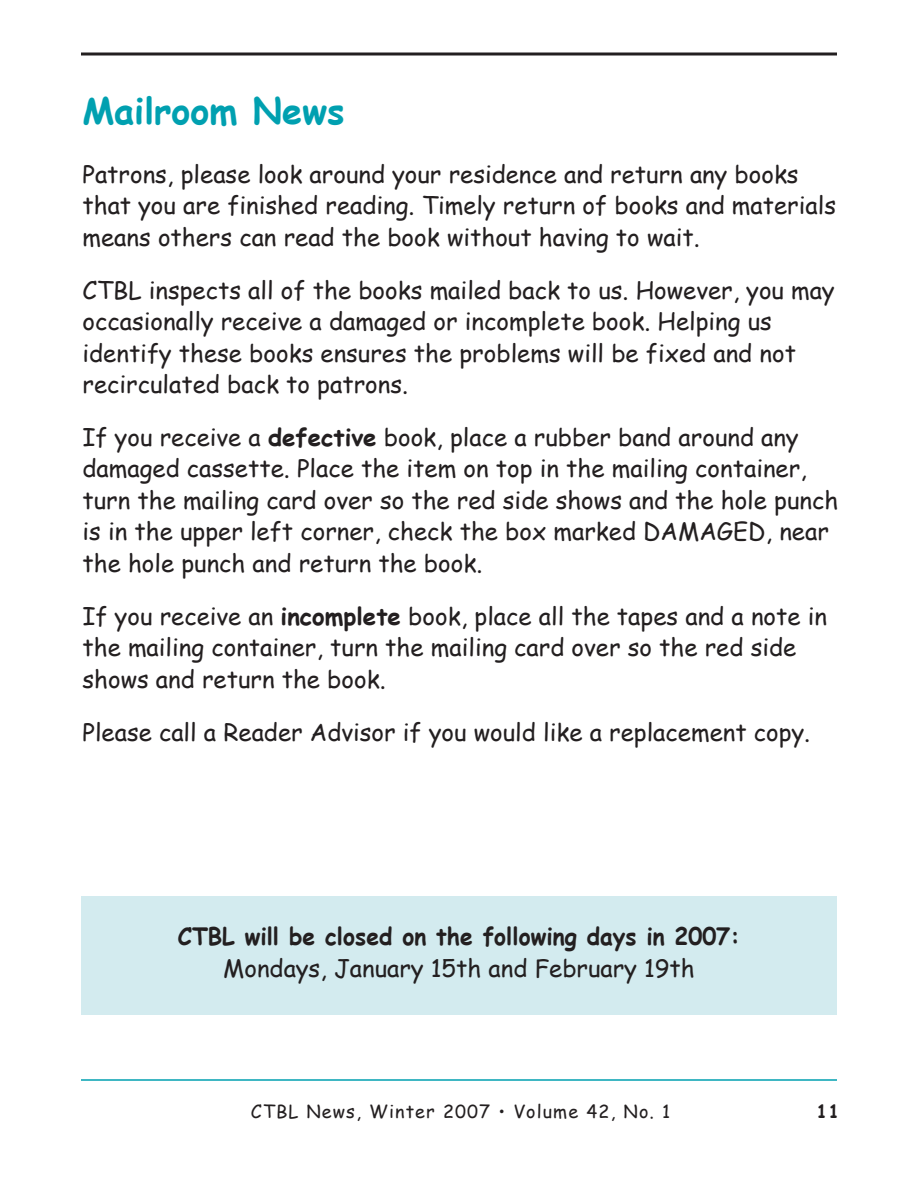
<style>
.page{position:relative;width:918px;height:1188px;background:#fff}
.page>*{position:absolute;margin:0;border:0;box-sizing:border-box;transform-origin:0 0}
.t1{font:700 36px "Comic Sans MS";color:#00a0b0}
.t2{font:24px/31.5px "Comic Sans MS";color:#231f20}
.t3{font:700 24px "Comic Sans MS";color:#231f20;scale:.95 1}
.t4{font:18px "Comic Sans MS";letter-spacing:.06em;color:#231f20}
.t5{font:700 18px "Comic Sans MS";color:#231f20}
.s1{font-weight:700}
</style>
<div class="page">
<hr style="left:81px;top:1079px;width:756px;height:2px;background:#00a0b0">
<svg style="left:81px;top:52px;width:756px;height:4px;background:#595657"></svg>
<div style="left:81px;top:897px;width:756px;height:118px;background:#d3ebef"></div>
<h1 class="t1" style="left:82px;top:84px;width:264px">Mailroom News</h1>
<p class="t2" style="left:82px;top:157px;width:755px">Patrons, please look around your residence and return any books that you are finished reading. Timely return of books and materials means others can read the book without having to wait.</p>
<p class="t2" style="left:82px;top:273px;width:754px">CTBL inspects all of the books mailed back to us. However, you may occasionally receive a damaged or incomplete book. Helping us identify these books ensures the problems will be fixed and not recirculated back to patrons.</p>
<p class="t2" style="left:82px;top:421px;width:757px">If you receive a <span class="s1">defective</span> book, place a rubber band around any damaged cassette. Place the item on top in the mailing container, turn the mailing card over so the red side shows and the hole punch is in the upper left corner, check the box marked DAMAGED, near the hole punch and return the book.</p>
<p class="t2" style="left:82px;top:599px;width:746px">If you receive an <span class="s1">incomplete</span> book, place all the tapes and a note in the mailing container, turn the mailing card over so the red side shows and return the book.</p>
<p class="t2" style="left:82px;top:715px;width:729px">Please call a Reader Advisor if you would like a replacement copy.</p>
<p class="t3" style="left:178px;top:919px;width:593px">CTBL will be closed on the following days in 2007:</p>
<p class="t2" style="left:223px;top:951px;width:473px">Mondays, January 15th and February 19th</p>
<p class="t4" style="left:251px;top:1098px;width:421px">CTBL News, Winter 2007 • Volume 42, No. 1</p>
<p class="t5" style="left:817px;top:1098px;width:25px">11</p>
</div>
